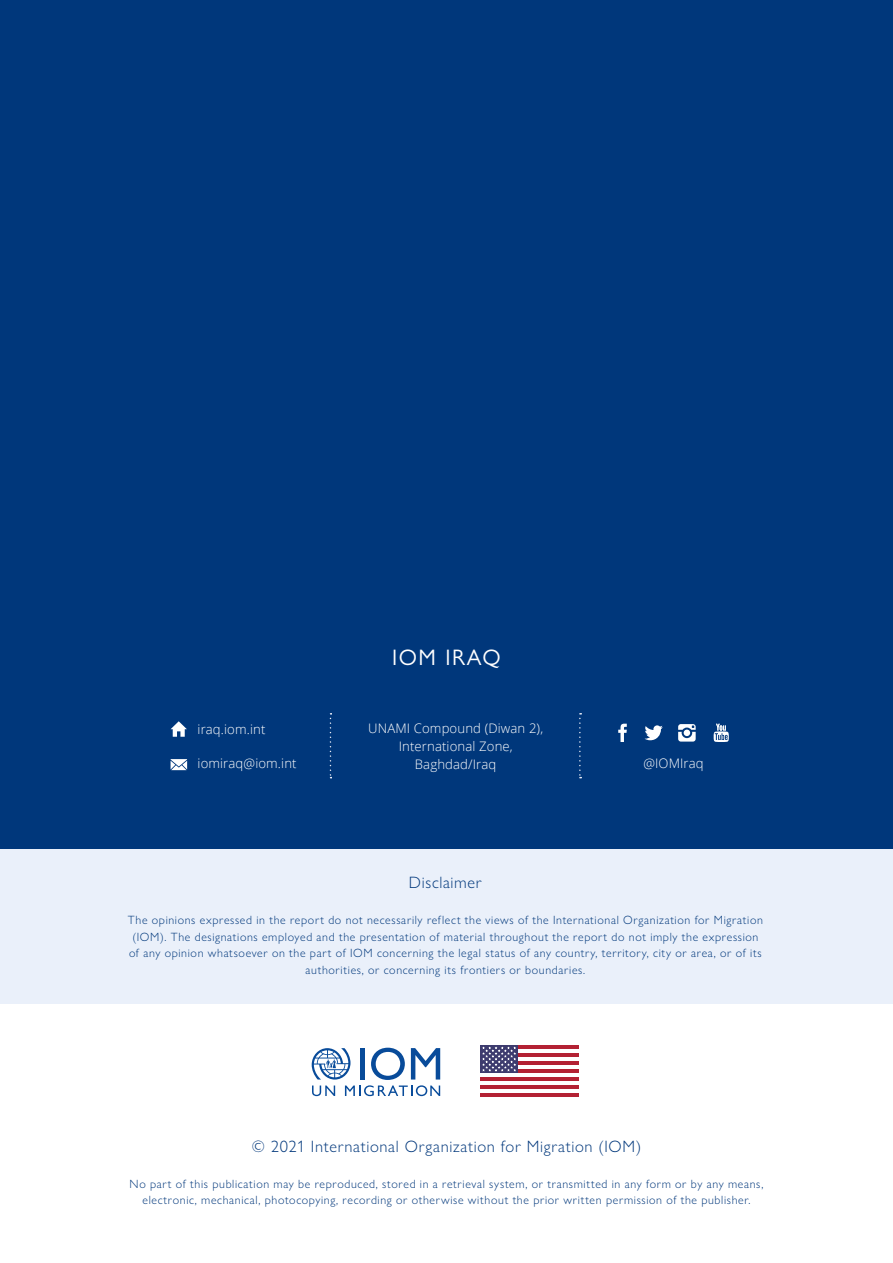
<style>
.page{position:relative;width:893px;height:1263px;background:#fff}
.page>*{position:absolute;margin:0;border:0;box-sizing:border-box;transform-origin:0 0}
.t1{font:22.5px "Gill Sans Nova";letter-spacing:.07em;color:#fff}
.t2{font:300 16.5px "Gill Sans Nova";letter-spacing:.04em;color:#00377b}
.t3{font:300 13.2px/18px "Open Sans";letter-spacing:.01em;color:#fff;text-align:center}
.t4{font:300 12px/16.5px "Gill Sans Nova";letter-spacing:.055em;color:#00377b;text-align:center}
</style>
<div class="page">
<div style="left:0;top:849px;width:893px;height:154px;background:#eaf0fa"></div>
<div style="left:0;top:0;width:893px;height:849px;background:#00377b"></div>
<svg style="left:171px;top:721px;width:16px;height:16px"></svg>
<svg style="left:171px;top:759px;width:16px;height:11px"></svg>
<svg style="left:618px;top:724px;width:9px;height:18px"></svg>
<svg style="left:644px;top:725px;width:19px;height:15px"></svg>
<svg style="left:678px;top:724px;width:18px;height:17px"></svg>
<svg style="left:714px;top:724px;width:15px;height:18px"></svg>
<svg style="left:330px;top:713px;width:1px;height:65px"></svg>
<svg style="left:579px;top:713px;width:2px;height:65px"></svg>
<hr style="left:480px;top:1069px;width:99px;height:4px;background:#b32133">
<hr style="left:480px;top:1077px;width:99px;height:4px;background:#b32133">
<hr style="left:480px;top:1085px;width:99px;height:4px;background:#b32133">
<hr style="left:480px;top:1061px;width:99px;height:4px;background:#b32133">
<hr style="left:480px;top:1093px;width:99px;height:4px;background:#b32133">
<hr style="left:480px;top:1045px;width:99px;height:4px;background:#b32133">
<hr style="left:480px;top:1053px;width:99px;height:4px;background:#b32133">
<svg style="left:480px;top:1045px;width:38px;height:28px"></svg>
<svg style="left:482px;top:1046px;width:34px;height:25px"></svg>
<svg style="left:312px;top:1048px;width:128px;height:48px"></svg>
<h1 class="t1" style="left:392px;top:643px;width:110px">IOM IRAQ</h1>
<p class="t3" style="left:368px;top:719px;width:176px">UNAMI Compound (Diwan 2),<br>International Zone,<br>Baghdad/Iraq</p>
<p class="t3" style="left:198px;top:719px;width:69px">iraq.iom.int</p>
<p class="t3" style="left:198px;top:754px;width:101px">iomiraq@iom.int</p>
<p class="t3" style="left:643px;top:754px;width:62px">@IOMIraq</p>
<h2 class="t2" style="left:409px;top:873px;width:74px">Disclaimer</h2>
<p class="t4" style="left:128px;top:912px;width:636px">The opinions expressed in the report do not necessarily reflect the views of the International Organization for Migration (IOM). The designations employed and the presentation of material throughout the report do not imply the expression of any opinion whatsoever on the part of IOM concerning the legal status of any country, territory, city or area, or of its authorities, or concerning its frontiers or boundaries.</p>
<h2 class="t2" style="left:252px;top:1136px;width:391px">© 2021 International Organization for Migration (IOM)</h2>
<p class="t4" style="left:130px;top:1175px;width:635px">No part of this publication may be reproduced, stored in a retrieval system, or transmitted in any form or by any means, electronic, mechanical, photocopying, recording or otherwise without the prior written permission of the publisher.</p>
</div>
